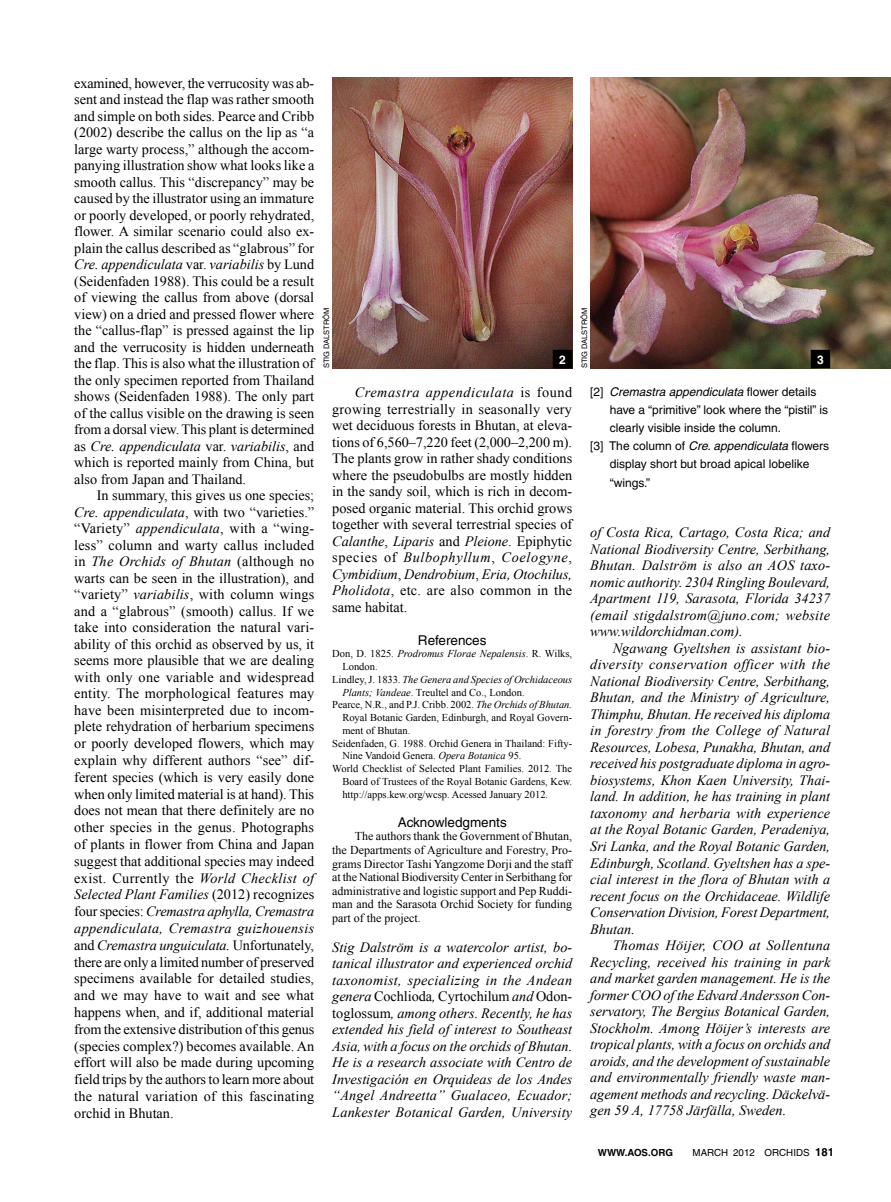
<style>
.page{position:relative;width:891px;height:1202px;background:#fff}
.page>*{position:absolute;margin:0;border:0;box-sizing:border-box;transform-origin:0 0}
.t1{font:14.25px/16.5px "Times New Roman";color:#000;text-align:justify}
.t2{font:italic 14.25px/16.5px "Times New Roman";color:#000;text-align:justify}
.t3{font:13.5px "Helvetica";color:#000}
.t4{font:12px/13.5px "Times New Roman";color:#000;text-align:justify}
.t5{font:12px "Helvetica";color:#000}
.t6{font:italic 12px "Helvetica";color:#000}
.t7{font:700 12px "Helvetica";color:#fff}
.t8{font:10.5px "Times New Roman";color:#000}
.t9{font:italic 10.5px "Times New Roman";letter-spacing:-.005em;color:#000}
.t10{font:9.75px "Helvetica";color:#000}
.t11{font:700 9.75px "Helvetica";color:#000}
.t12{font:7.5px "Helvetica";color:#000}
.s1{font-style:italic}
.s2{font-style:normal}
.s3{font-weight:700;font-size:11.25px}
</style>
<div class="page">
<img style="left:332px;top:78px;width:240px;height:290px">
<img style="left:590px;top:78px;width:301px;height:290px">
<div style="left:554px;top:350px;width:17px;height:18px;background:#000"></div>
<div style="left:553px;top:350px;width:19px;height:18px;border:2px solid #000"></div>
<div style="left:812px;top:350px;width:17px;height:18px;background:#000"></div>
<div style="left:811px;top:350px;width:19px;height:18px;border:2px solid #000"></div>
<p class="t1" style="left:74px;top:74px;width:242px">examined, however, the verrucosity was ab&shy;sent and instead the flap was rather smooth and simple on both sides. Pearce and Cribb (2002) describe the callus on the lip as “a large warty process,” although the accom&shy;panying illustration show what looks like a smooth callus. This “discrepancy” may be caused by the illustrator using an immature or poorly developed, or poorly rehydrated, flower. A similar scenario could also ex&shy;plain the callus described as “glabrous” for <span class="s1">Cre. appendiculata</span> var. <span class="s1">variabilis</span> by Lund (Seidenfaden 1988). This could be a result of viewing the callus from above (dorsal view) on a dried and pressed flower where the “callus-flap” is pressed against the lip and the verrucosity is hidden underneath the flap. This is also what the illustration of the only specimen reported from Thailand shows (Seidenfaden 1988). The only part of the callus visible on the drawing is seen from a dorsal view. This plant is determined as <span class="s1">Cre. appendiculata</span> var. <span class="s1">variabilis</span>, and which is reported mainly from China, but also from Japan and Thailand.</p>
<p class="t1" style="left:74px;top:487px;width:242px;text-indent:23px">In summary, this gives us one species; <span class="s1">Cre. appendiculata</span>, with two “varieties.” “Variety” <span class="s1">appendiculata</span>, with a “wing&shy;less” column and warty callus included in <span class="s1">The Orchids of Bhutan</span> (although no warts can be seen in the illustration), and “variety” <span class="s1">variabilis</span>, with column wings and a “glabrous” (smooth) callus. If we take into consideration the natural vari&shy;ability of this orchid as observed by us, it seems more plausible that we are dealing with only one variable and widespread entity. The morphological features may have been misinterpreted due to incom&shy;plete rehydration of herbarium specimens or poorly developed flowers, which may explain why different authors “see” dif&shy;ferent species (which is very easily done when only limited material is at hand). This does not mean that there definitely are no other species in the genus. Photographs of plants in flower from China and Japan suggest that additional species may indeed exist. Currently the <span class="s1">World Checklist of Selected Plant Families</span> (2012) recognizes four species: <span class="s1">Cremastra aphylla, Cremastra appendiculata, Cremastra guizhouensis </span>and <span class="s1">Cremastra unguiculata.</span> Unfortunately, there are only a limited number of preserved specimens available for detailed studies, and we may have to wait and see what happens when, and if, additional material from the extensive distribution of this genus (species complex?) becomes available. An effort will also be made during upcoming field trips by the authors to learn more about the natural variation of this fascinating orchid in Bhutan.</p>
<p class="t12" style="left:322px;top:368px;width:62px;rotate:-90deg">stig dalstrÖm</p>
<p class="t12" style="left:580px;top:368px;width:62px;rotate:-90deg">stig dalstrÖm</p>
<p class="t7" style="left:559px;top:352px;width:8px">2</p>
<p class="t7" style="left:817px;top:352px;width:8px">3</p>
<p class="t1" style="left:332px;top:384px;width:241px;text-indent:23px"><span class="s1">Cremastra appendiculata</span> is found growing terrestrially in seasonally very wet deciduous forests in Bhutan, at eleva&shy;tions of 6,560–7,220 feet (2,000–2,200 m).<br>The plants grow in rather shady conditions where the pseudobulbs are mostly hidden in the sandy soil, which is rich in decom&shy;posed organic material. This orchid grows together with several terrestrial species of <span class="s1">Calanthe</span>, <span class="s1">Liparis</span> and <span class="s1">Pleione</span>. Epiphytic species of <span class="s1">Bulbophyllum</span>, <span class="s1">Coelogyne</span>, <span class="s1">Cymbidium</span>, <span class="s1">Dendrobium</span>, <span class="s1">Eria, Otochilus, Pholidota</span>, etc. are also common in the same habitat.</p>
<p class="t3" style="left:418px;top:632px;width:70px">References</p>
<p class="t9" style="left:332px;top:646px;width:241px"><span class="s2">Don, D. 1825.</span> Prodromus Florae Nepalensis<span class="s2">. R. Wilks,</span></p>
<p class="t8" style="left:342px;top:659px;width:37px">London.</p>
<p class="t9" style="left:332px;top:672px;width:242px"><span class="s2">Lindley, J. 1833.</span> The Genera and Species of Orchidaceous</p>
<p class="t8" style="left:342px;top:685px;width:184px"><span class="s1">Plants; Vandeae</span>. Treultel and Co., London.</p>
<p class="t8" style="left:332px;top:698px;width:241px">Pearce, N.R., and P.J. Cribb. 2002. <span class="s1">The Orchids of Bhutan.</span></p>
<p class="t8" style="left:342px;top:710px;width:231px">Royal Botanic Garden, Edinburgh, and Royal Govern-</p>
<p class="t8" style="left:342px;top:723px;width:69px">ment of Bhutan.</p>
<p class="t8" style="left:332px;top:736px;width:241px">Seidenfaden, G. 1988. Orchid Genera in Thailand: Fifty-</p>
<p class="t8" style="left:342px;top:749px;width:181px">Nine Vandoid Genera. <span class="s1">Opera Botanica</span> 95.</p>
<p class="t8" style="left:332px;top:761px;width:241px">World Checklist of Selected Plant Families. 2012. The</p>
<p class="t8" style="left:342px;top:774px;width:231px">Board of Trustees of the Royal Botanic Gardens, Kew.</p>
<p class="t8" style="left:342px;top:787px;width:207px">http://apps.kew.org/wcsp. Acessed January 2012.</p>
<p class="t3" style="left:398px;top:814px;width:111px">Acknowledgments</p>
<p class="t4" style="left:332px;top:829px;width:241px;text-indent:23px">The authors thank the Government of Bhutan, the Departments of Agriculture and Forestry, Pro&shy;grams Director Tashi Yangzome Dorji and the staff at the National Biodiversity Center in Serbithang for administrative and logistic support and Pep Ruddi&shy;man and the Sarasota Orchid Society for funding part of the project.</p>
<p class="t2" style="left:332px;top:938px;width:242px">Stig Dalström is a watercolor artist, bo&shy;tanical illustrator and experienced orchid taxonomist, specializing in the Andean genera <span class="s2">Cochlioda</span>, <span class="s2">Cyrtochilum</span> and <span class="s2">Odon&shy;toglossum</span>, among others. Recently, he has extended his field of interest to Southeast Asia, with a focus on the orchids of Bhutan.<br>He is a research associate with Centro de Investigación en Orquideas de los Andes “Angel Andreetta” Gualaceo, Ecuador; Lankester Botanical Garden, University</p>
<p class="t6" style="left:590px;top:385px;width:228px"><span class="s2">[2]</span> Cremastra appendiculata <span class="s2">flower details</span></p>
<p class="t5" style="left:610px;top:403px;width:220px">have a “primitive” look where the “pistil” is</p>
<p class="t5" style="left:610px;top:421px;width:173px">clearly visible inside the column.</p>
<p class="t5" style="left:590px;top:439px;width:240px">[3] The column of <span class="s1">Cre. appendiculata</span> flowers</p>
<p class="t5" style="left:610px;top:457px;width:201px">display short but broad apical lobelike</p>
<p class="t5" style="left:610px;top:475px;width:42px">“wings.”</p>
<p class="t2" style="left:590px;top:524px;width:241px">of Costa Rica, Cartago, Costa Rica; and National Biodiversity Centre, Serbithang, Bhutan. Dalström is also an AOS taxo&shy;nomic authority. 2304 Ringling Boulevard, Apartment 119, Sarasota, Florida 34237 (email stigdalstrom@juno.com; website www.wildorchidman.com).</p>
<p class="t2" style="left:590px;top:639px;width:242px;text-indent:23px">Ngawang Gyeltshen is assistant bio&shy;diversity conservation officer with the National Biodiversity Centre, Serbithang, Bhutan, and the Ministry of Agriculture, Thimphu, Bhutan. He received his diploma in forestry from the College of Natural Resources, Lobesa, Punakha, Bhutan, and received his postgraduate diploma in agro&shy;biosystems, Khon Kaen University, Thai&shy;land. In addition, he has training in plant taxonomy and herbaria with experience at the Royal Botanic Garden, Peradeniya, Sri Lanka, and the Royal Botanic Garden, Edinburgh, Scotland. Gyeltshen has a spe&shy;cial interest in the flora of Bhutan with a recent focus on the Orchidaceae. Wildlife Conservation Division, Forest Department, Bhutan.</p>
<p class="t2" style="left:590px;top:936px;width:242px;text-indent:23px">Thomas Höijer, COO at Sollentuna Recycling, received his training in park and market garden management. He is the former COO of the Edvard Andersson Con&shy;servatory, The Bergius Botanical Garden, Stockholm. Among Höijer’s interests are tropical plants, with a focus on orchids and aroids, and the development of sustainable and environmentally friendly waste man&shy;agement methods and recycling. Däckelvä&shy;gen 59 A, 17758 Järfälla, Sweden.</p>
<p class="t11" style="left:598px;top:1146px;width:77px">WWW.AOS.ORG</p>
<p class="t10" style="left:693px;top:1146px;width:28px">march</p>
<p class="t10" style="left:733px;top:1146px;width:102px">2012 Orchids <span class="s3">181</span></p>
</div>
